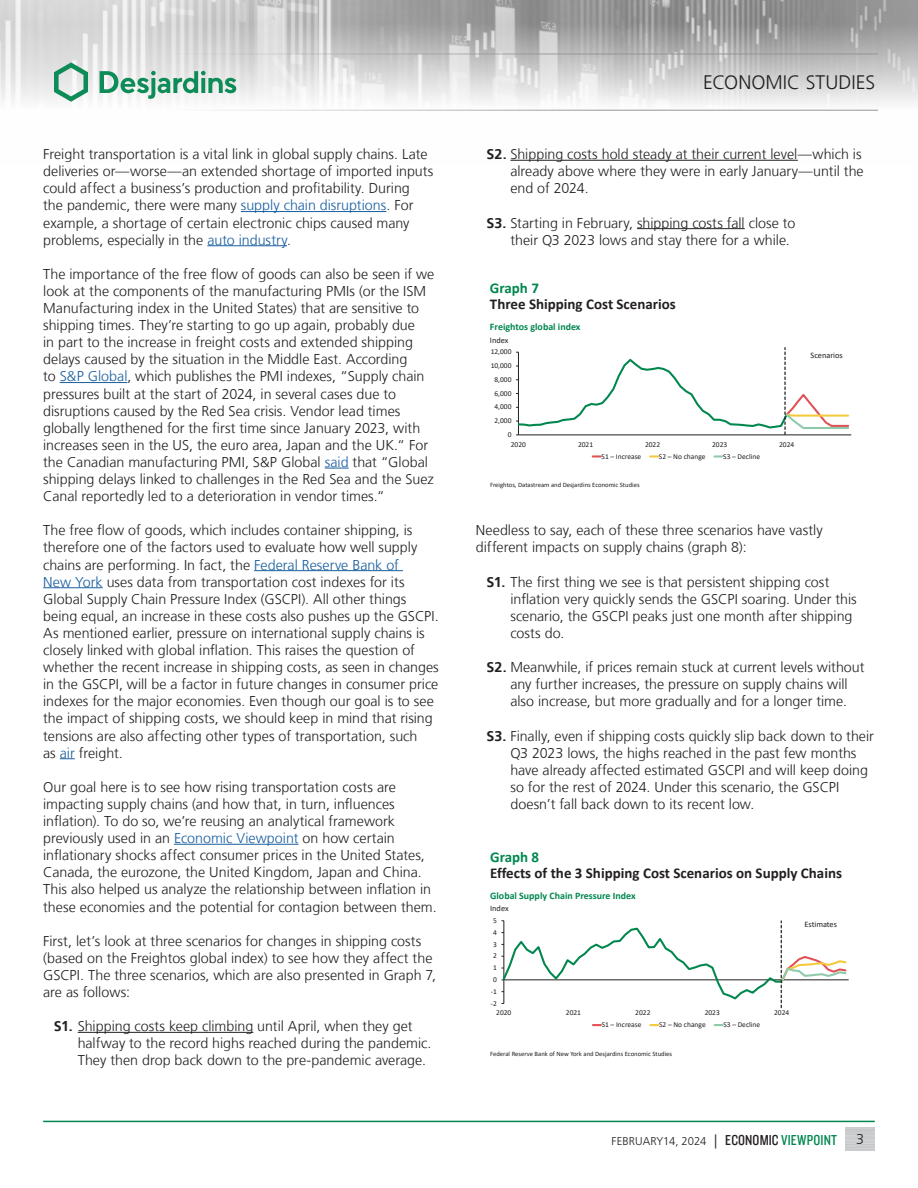
<style>
.page{position:relative;width:918px;height:1188px;background:#fff}
.page>*{position:absolute;margin:0;border:0;box-sizing:border-box;transform-origin:0 0}
.t1{font:300 19.5px "Frutiger LT";letter-spacing:.005em;color:#231f20}
.t2{font:700 15px/16.2px "Calibri";color:#231f20}
.t3{font:300 14.25px/17.1px "Frutiger LT";color:#231f20}
.t4{font:300 11.25px "Frutiger LT";letter-spacing:-.005em;color:#231f20}
.t5{font:700 10.05px "Calibri";color:#00874e}
.t6{font:8.4px "Calibri";color:#231f20}
.t7{font:7.5px "Calibri";color:#231f20}
.t8{font:6.6px "Calibri";color:#231f20}
.s1{color:#175d9e}
.s2{font-weight:700}
.s3{color:#00874e}
.s4{font-size:14.25px}
.s5{font-family:"Knockout 29 Junior Ltweight";font-weight:400;font-size:15px}
.s6{font-family:"Knockout 29 Junior Ltweight";font-weight:400;font-size:15px;color:#00874e}
</style>
<div class="page">
<img style="left:0;top:0;width:918px;height:160px">
<hr style="left:0;top:54px;width:878px;height:1px;background:#939598">
<hr style="left:0;top:110px;width:878px;height:1px;background:#939598">
<svg style="left:54px;top:62px;width:34px;height:40px"></svg>
<svg style="left:100px;top:71px;width:136px;height:28px"></svg>
<hr style="left:43px;top:1121px;width:832px;height:1px;background:#00874e">
<hr style="left:241px;top:211px;width:145px;height:1px;background:#175d9e">
<hr style="left:207px;top:245px;width:80px;height:1px;background:#175d9e">
<hr style="left:60px;top:382px;width:67px;height:1px;background:#175d9e">
<svg style="left:325px;top:468px;width:24px;height:1px"></svg>
<hr style="left:254px;top:570px;width:149px;height:1px;background:#175d9e">
<hr style="left:43px;top:587px;width:60px;height:1px;background:#175d9e">
<svg style="left:60px;top:758px;width:15px;height:1px"></svg>
<hr style="left:174px;top:844px;width:125px;height:1px;background:#175d9e">
<hr style="left:78px;top:1032px;width:175px;height:1px;background:#231f20">
<hr style="left:510px;top:160px;width:288px;height:1px;background:#231f20">
<hr style="left:637px;top:228px;width:108px;height:1px;background:#231f20">
<hr style="left:518px;top:435px;width:333px;height:1px;background:#231f20">
<svg style="left:593px;top:455px;width:8px;height:3px"></svg>
<svg style="left:650px;top:455px;width:8px;height:3px"></svg>
<svg style="left:714px;top:455px;width:8px;height:3px"></svg>
<svg style="left:516px;top:348px;width:334px;height:88px"></svg>
<hr style="left:504px;top:980px;width:345px;height:1px;background:#231f20">
<svg style="left:593px;top:1024px;width:8px;height:2px"></svg>
<svg style="left:650px;top:1024px;width:8px;height:2px"></svg>
<svg style="left:715px;top:1024px;width:8px;height:2px"></svg>
<svg style="left:502px;top:921px;width:346px;height:87px"></svg>
<p class="t3" style="left:43px;top:146px;width:392px">Freight transportation is a vital link in global supply chains. Late deliveries or—worse—an extended shortage of imported inputs could affect a business’s production and profitability. During<br>the pandemic, there were many <span class="s1">supply chain disruptions</span>. For example, a shortage of certain electronic chips caused many problems, especially in the <span class="s1">auto industry</span>.</p>
<p class="t3" style="left:43px;top:266px;width:393px">The importance of the free flow of goods can also be seen if we look at the components of the manufacturing PMIs (or the ISM Manufacturing index in the United States) that are sensitive to shipping times. They’re starting to go up again, probably due<br>in part to the increase in freight costs and extended shipping delays caused by the situation in the Middle East. According<br>to <span class="s1">S&amp;P Global</span>, which publishes the PMI indexes, “Supply chain pressures built at the start of 2024, in several cases due to disruptions caused by the Red Sea crisis. Vendor lead times globally lengthened for the first time since January 2023, with increases seen in the US, the euro area, Japan and the UK.“ For the Canadian manufacturing PMI, S&amp;P Global <span class="s1">said</span> that “Global shipping delays linked to challenges in the Red Sea and the Suez Canal reportedly led to a deterioration in vendor times.“</p>
<p class="t3" style="left:43px;top:522px;width:397px">The free flow of goods, which includes container shipping, is therefore one of the factors used to evaluate how well supply chains are performing. In fact, the <span class="s1">Federal Reserve Bank of<br>New York</span> uses data from transportation cost indexes for its Global Supply Chain Pressure Index (GSCPI). All other things being equal, an increase in these costs also pushes up the GSCPI.<br>As mentioned earlier, pressure on international supply chains is closely linked with global inflation. This raises the question of whether the recent increase in shipping costs, as seen in changes in the GSCPI, will be a factor in future changes in consumer price indexes for the major economies. Even though our goal is to see the impact of shipping costs, we should keep in mind that rising tensions are also affecting other types of transportation, such<br>as <span class="s1">air</span> freight.</p>
<p class="t3" style="left:43px;top:779px;width:395px">Our goal here is to see how rising transportation costs are impacting supply chains (and how that, in turn, influences inflation). To do so, we’re reusing an analytical framework previously used in an <span class="s1">Economic Viewpoint</span> on how certain inflationary shocks affect consumer prices in the United States, Canada, the eurozone, the United Kingdom, Japan and China.<br>This also helped us analyze the relationship between inflation in these economies and the potential for contagion between them.</p>
<p class="t3" style="left:43px;top:933px;width:394px">First, let’s look at three scenarios for changes in shipping costs (based on the Freightos global index) to see how they affect the GSCPI. The three scenarios, which are also presented in Graph 7, are as follows:</p>
<p class="t3" style="left:78px;top:1018px;width:355px;text-indent:-24px"><span class="s2">S1.</span> Shipping costs keep climbing until April, when they get halfway to the record highs reached during the pandemic.<br>They then drop back down to the pre-pandemic average.</p>
<h1 class="t1" style="left:703px;top:72px;width:174px">ECONOMIC STUDIES</h1>
<p class="t3" style="left:510px;top:146px;width:355px;text-indent:-24px"><span class="s2">S2.</span> Shipping costs hold steady at their current level—which is already above where they were in early January—until the end of 2024.</p>
<p class="t3" style="left:510px;top:214px;width:287px;text-indent:-24px"><span class="s2">S3.</span> Starting in February, shipping costs fall close to their Q3 2023 lows and stay there for a while.</p>
<p class="t2" style="left:490px;top:280px;width:187px"><span class="s3">Graph 7<br></span>Three Shipping Cost Scenarios</p>
<p class="t5" style="left:490px;top:320px;width:92px">Freightos global index</p>
<p class="t6" style="left:490px;top:334px;width:20px">Index</p>
<p class="t7" style="left:491px;top:347px;width:22px">12,000</p>
<p class="t7" style="left:491px;top:360px;width:22px">10,000</p>
<p class="t7" style="left:494px;top:374px;width:19px">8,000</p>
<p class="t7" style="left:494px;top:388px;width:19px">6,000</p>
<p class="t7" style="left:494px;top:402px;width:19px">4,000</p>
<p class="t7" style="left:494px;top:416px;width:19px">2,000</p>
<p class="t7" style="left:508px;top:429px;width:5px">0</p>
<p class="t7" style="left:511px;top:439px;width:17px">2020</p>
<p class="t7" style="left:578px;top:439px;width:17px">2021</p>
<p class="t7" style="left:645px;top:439px;width:17px">2022</p>
<p class="t7" style="left:712px;top:439px;width:17px">2023</p>
<p class="t7" style="left:779px;top:439px;width:17px">2024</p>
<p class="t7" style="left:602px;top:451px;width:41px">S1 – Increase</p>
<p class="t7" style="left:659px;top:451px;width:48px">S2 – No change</p>
<p class="t7" style="left:723px;top:451px;width:38px">S3 – Decline</p>
<p class="t8" style="left:490px;top:480px;width:151px">Freightos, Datastream and Desjardins Economic Studies</p>
<p class="t6" style="left:811px;top:350px;width:34px">Scenarios</p>
<p class="t3" style="left:476px;top:522px;width:348px">Needless to say, each of these three scenarios have vastly different impacts on supply chains (graph 8):</p>
<p class="t3" style="left:510px;top:573px;width:348px;text-indent:-24px"><span class="s2">S1.</span> The first thing we see is that persistent shipping cost inflation very quickly sends the GSCPI soaring. Under this scenario, the GSCPI peaks just one month after shipping costs do.</p>
<p class="t3" style="left:486px;top:659px;width:380px;text-align:center"><span class="s2">S2.</span> Meanwhile, if prices remain stuck at current levels without any further increases, the pressure on supply chains will<br>also increase, but more gradually and for a longer time.</p>
<p class="t3" style="left:510px;top:727px;width:365px;text-indent:-24px"><span class="s2">S3.</span> Finally, even if shipping costs quickly slip back down to their Q3 2023 lows, the highs reached in the past few months have already affected estimated GSCPI and will keep doing so for the rest of 2024. Under this scenario, the GSCPI doesn’t fall back down to its recent low.</p>
<p class="t2" style="left:490px;top:848px;width:353px"><span class="s3">Graph 8<br></span>Effects of the 3 Shipping Cost Scenarios on Supply Chains</p>
<p class="t5" style="left:490px;top:889px;width:147px">Global Supply Chain Pressure Index</p>
<p class="t6" style="left:490px;top:903px;width:20px">Index</p>
<p class="t7" style="left:493px;top:915px;width:5px">5</p>
<p class="t7" style="left:493px;top:927px;width:5px">4</p>
<p class="t7" style="left:493px;top:939px;width:5px">3</p>
<p class="t7" style="left:493px;top:951px;width:5px">2</p>
<p class="t7" style="left:493px;top:963px;width:5px">1</p>
<p class="t7" style="left:493px;top:974px;width:5px">0</p>
<p class="t7" style="left:491px;top:986px;width:8px">-1</p>
<p class="t7" style="left:491px;top:998px;width:8px">-2</p>
<p class="t7" style="left:496px;top:1008px;width:17px">2020</p>
<p class="t7" style="left:566px;top:1008px;width:17px">2021</p>
<p class="t7" style="left:635px;top:1008px;width:17px">2022</p>
<p class="t7" style="left:705px;top:1008px;width:17px">2023</p>
<p class="t7" style="left:774px;top:1008px;width:17px">2024</p>
<p class="t7" style="left:602px;top:1020px;width:41px">S1 – Increase</p>
<p class="t7" style="left:659px;top:1020px;width:48px">S2 – No change</p>
<p class="t7" style="left:723px;top:1020px;width:38px">S3 – Decline</p>
<p class="t8" style="left:490px;top:1049px;width:183px">Federal Reserve Bank of New York and Desjardins Economic Studies</p>
<p class="t6" style="left:804px;top:918px;width:34px">Estimates</p>
<p class="t4" style="left:612px;top:1135px;width:227px">FEBRUARY14, 2024 <span class="s4">|</span> <span class="s5">ECONOMIC</span> <span class="s6">VIEWPOINT</span></p>
<p class="t3" style="left:856px;top:1131px;width:9px">3</p>
</div>
